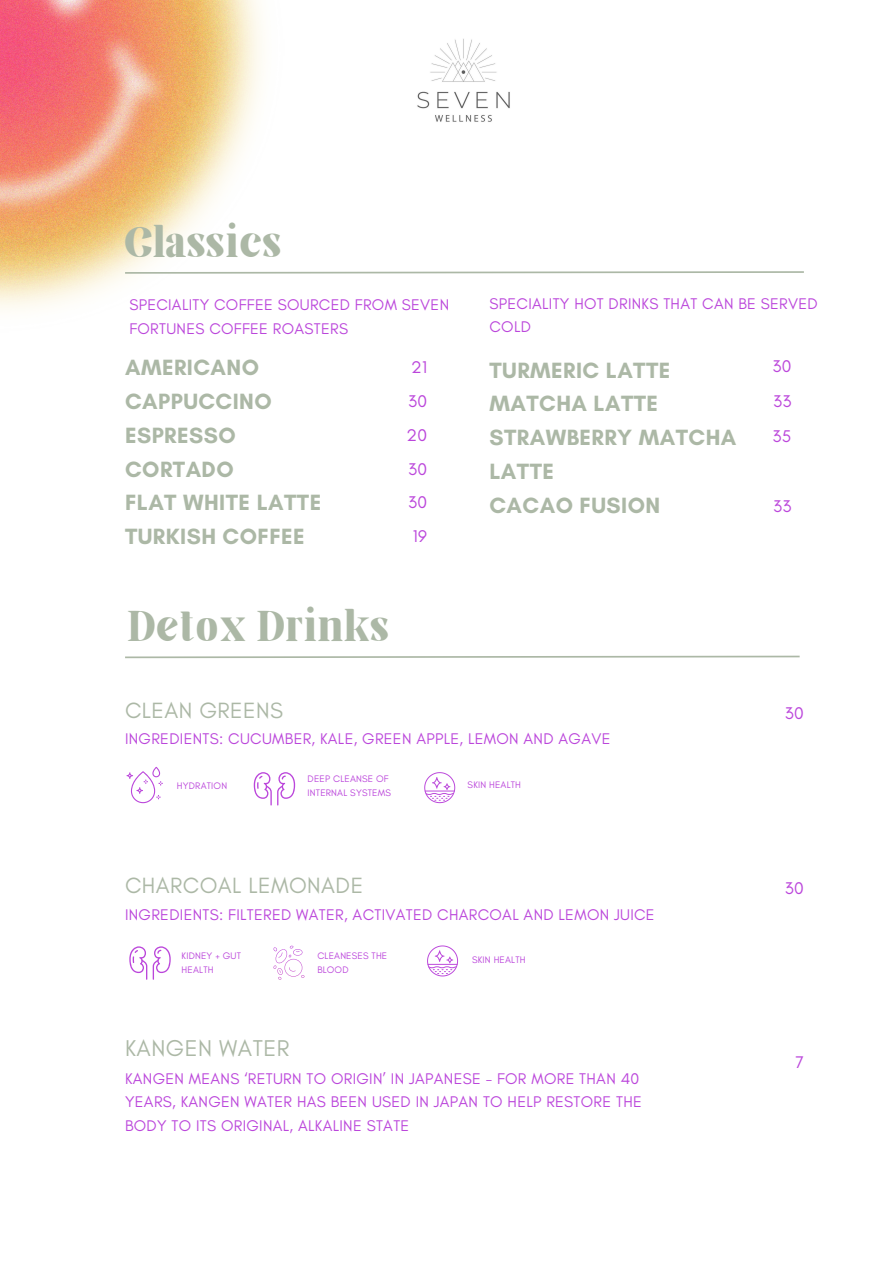
<style>
.page{position:relative;width:893px;height:1263px;background:#fff}
.page>*{position:absolute;margin:0;border:0;box-sizing:border-box;transform-origin:0 0}
.t1{font:41.25px "Elika Gorica";letter-spacing:.02em;color:#acb8a6}
.t2{font:23.25px "Glacial Indifference";letter-spacing:.02em;color:#acb8a6}
.t3{font:700 22.5px/33.8px "Glacial Indifference";letter-spacing:.02em;color:#acb8a6}
.t4{font:22.5px "Glacial Indifference";letter-spacing:.02em;color:#acb8a6}
.t5{font:17.25px/33.8px "Glacial Indifference";letter-spacing:.02em;color:#bb46db;text-align:center}
.t6{font:15.75px/23.6px "Glacial Indifference";letter-spacing:.02em;color:#bb46db}
.t7{font:9.6px/13.5px "Glacial Indifference";letter-spacing:.02em;color:#bb46db}
</style>
<div class="page">
<img style="left:0;top:0;width:262px;height:310px">
<svg style="left:123px;top:270px;width:681px;height:5px"></svg>
<svg style="left:125px;top:655px;width:675px;height:4px"></svg>
<svg style="left:126px;top:767px;width:37px;height:36px"></svg>
<svg style="left:254px;top:772px;width:41px;height:33px"></svg>
<svg style="left:424px;top:772px;width:31px;height:31px"></svg>
<svg style="left:153px;top:946px;width:18px;height:33px"></svg>
<svg style="left:129px;top:946px;width:18px;height:33px"></svg>
<svg style="left:273px;top:945px;width:31px;height:35px"></svg>
<svg style="left:427px;top:945px;width:31px;height:31px"></svg>
<img style="left:417px;top:38px;width:93px;height:84px">
<p class="t1" style="left:125px;top:226px;width:157px">Classics</p>
<h2 class="t6" style="left:129px;top:293px;width:321px">SPECIALITY COFFEE SOURCED FROM SEVEN<br>FORTUNES COFFEE ROASTERS</h2>
<h4 class="t6" style="left:489px;top:291px;width:330px">SPECIALITY HOT DRINKS THAT CAN BE SERVED<br>COLD</h4>
<h2 class="t3" style="left:489px;top:353px;width:248px">TURMERIC LATTE<br>MATCHA LATTE<br>STRAWBERRY MATCHA<br>LATTE<br>CACAO FUSION</h2>
<h4 class="t5" style="left:772px;top:349px;width:20px;line-height:34.9px;text-align:justify">30<br>33<br>35</h4>
<h3 class="t3" style="left:125px;top:351px;width:198px">AMERICANO<br>CAPPUCCINO<br>ESPRESSO<br>CORTADO<br>FLAT WHITE LATTE<br>TURKISH COFFEE</h3>
<h3 class="t5" style="left:406px;top:350px;width:22px">21<br>30<br>20<br>30<br>30<br>19</h3>
<h4 class="t5" style="left:773px;top:489px;width:20px">33</h4>
<h1 class="t1" style="left:126px;top:610px;width:264px">Detox Drinks</h1>
<p class="t4" style="left:125px;top:696px;width:159px">CLEAN GREENS</p>
<p class="t6" style="left:125px;top:727px;width:487px">INGREDIENTS: CUCUMBER, KALE, GREEN APPLE, LEMON AND AGAVE</p>
<h3 class="t7" style="left:177px;top:779px;width:52px">HYDRATION</h3>
<p class="t7" style="left:308px;top:772px;width:85px">DEEP CLEANSE OF<br>INTERNAL SYSTEMS</p>
<p class="t7" style="left:467px;top:778px;width:55px">SKIN HEALTH</p>
<p class="t4" style="left:125px;top:872px;width:239px">CHARCOAL LEMONADE</p>
<p class="t6" style="left:125px;top:902px;width:531px">INGREDIENTS: FILTERED WATER, ACTIVATED CHARCOAL AND LEMON JUICE</p>
<p class="t7" style="left:182px;top:949px;width:61px">KIDNEY + GUT<br>HEALTH</p>
<p class="t7" style="left:317px;top:949px;width:71px">CLEANESES THE<br>BLOOD</p>
<p class="t7" style="left:472px;top:953px;width:55px">SKIN HEALTH</p>
<h1 class="t2" style="left:125px;top:1034px;width:166px">KANGEN WATER</h1>
<h1 class="t6" style="left:125px;top:1066px;width:518px">KANGEN MEANS ‘RETURN TO ORIGIN’ IN JAPANESE - FOR MORE THAN 40<br>YEARS, KANGEN WATER HAS BEEN USED IN JAPAN TO HELP RESTORE THE<br>BODY TO ITS ORIGINAL, ALKALINE STATE</h1>
<p class="t5" style="left:785px;top:696px;width:20px">30</p>
<h3 class="t5" style="left:785px;top:871px;width:20px">30</h3>
<h3 class="t5" style="left:795px;top:1045px;width:10px">7</h3>
</div>
